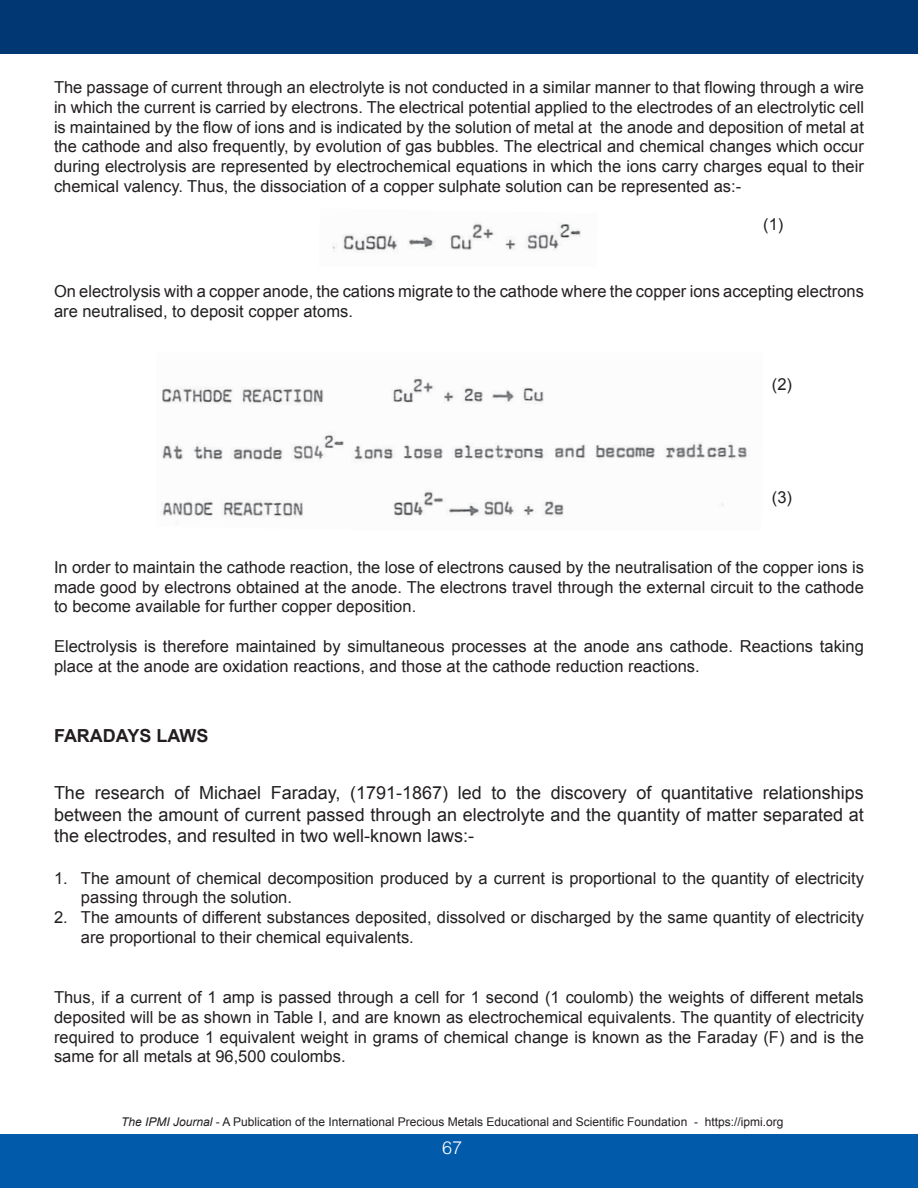
<style>
.page{position:relative;width:918px;height:1188px;background:#fff}
.page>*{position:absolute;margin:0;border:0;box-sizing:border-box;transform-origin:0 0}
.t1{font:18px/21.6px "Arial";color:#231f20;text-align:justify}
.t2{font:700 18px "Arial";color:#231f20}
.t3{font:300 18px "Helvetica LT Std";color:#fff}
.t4{font:16.5px/19.8px "Arial";color:#231f20}
.t5{font:12px "Arial";color:#231f20}
.s1{font-style:italic}
</style>
<div class="page">
<div style="left:0;top:1134px;width:918px;height:54px;background:#015aaa"></div>
<div style="left:0;top:0;width:918px;height:54px;background:#013874"></div>
<img style="left:332px;top:223px;width:249px;height:30px">
<img style="left:162px;top:378px;width:585px;height:140px">
<p class="t4" style="left:54px;top:77px;width:812px;text-align:justify">The passage of current through an electrolyte is not conducted in a similar manner to that flowing through a wire in which the current is carried by electrons. The electrical potential applied to the electrodes of an electrolytic cell is maintained by the flow of ions and is indicated by the solution of metal at the anode and deposition of metal at the cathode and also frequently, by evolution of gas bubbles. The electrical and chemical changes which occur during electrolysis are represented by electrochemical equations in which the ions carry charges equal to their chemical valency. Thus, the dissociation of a copper sulphate solution can be represented as:-</p>
<p class="t4" style="left:763px;top:214px;width:22px">(1)</p>
<p class="t4" style="left:54px;top:281px;width:812px">On electrolysis with a copper anode, the cations migrate to the cathode where the copper ions accepting electrons are neutralised, to deposit copper atoms.</p>
<p class="t4" style="left:772px;top:374px;width:22px">(2)</p>
<p class="t4" style="left:772px;top:488px;width:22px">(3)</p>
<p class="t4" style="left:54px;top:557px;width:812px;text-align:justify">In order to maintain the cathode reaction, the lose of electrons caused by the neutralisation of the copper ions is made good by electrons obtained at the anode. The electrons travel through the external circuit to the cathode to become available for further copper deposition.</p>
<p class="t4" style="left:54px;top:637px;width:811px">Electrolysis is therefore maintained by simultaneous processes at the anode ans cathode. Reactions taking place at the anode are oxidation reactions, and those at the cathode reduction reactions.</p>
<p class="t2" style="left:54px;top:724px;width:156px">FARADAYS LAWS</p>
<p class="t1" style="left:54px;top:782px;width:811px">The research of Michael Faraday, (1791-1867) led to the discovery of quantitative relationships between the amount of current passed through an electrolyte and the quantity of matter separated at the electrodes, and resulted in two well-known laws:-</p>
<p class="t4" style="left:81px;top:868px;width:785px;text-indent:-27px">1. The amount of chemical decomposition produced by a current is proportional to the quantity of electricity passing through the solution.</p>
<p class="t4" style="left:81px;top:908px;width:784px;text-indent:-27px">2. The amounts of different substances deposited, dissolved or discharged by the same quantity of electricity are proportional to their chemical equivalents.</p>
<p class="t4" style="left:54px;top:987px;width:812px;text-align:justify">Thus, if a current of 1 amp is passed through a cell for 1 second (1 coulomb) the weights of different metals deposited will be as shown in Table I, and are known as electrochemical equivalents. The quantity of electricity required to produce 1 equivalent weight in grams of chemical change is known as the Faraday (F) and is the same for all metals at 96,500 coulombs.</p>
<p class="t5" style="left:121px;top:1114px;width:664px"><span class="s1">The IPMI Journal</span> - A Publication of the International Precious Metals Educational and Scientific Foundation - https://ipmi.org</p>
<p class="t3" style="left:442px;top:1137px;width:22px">67</p>
</div>
